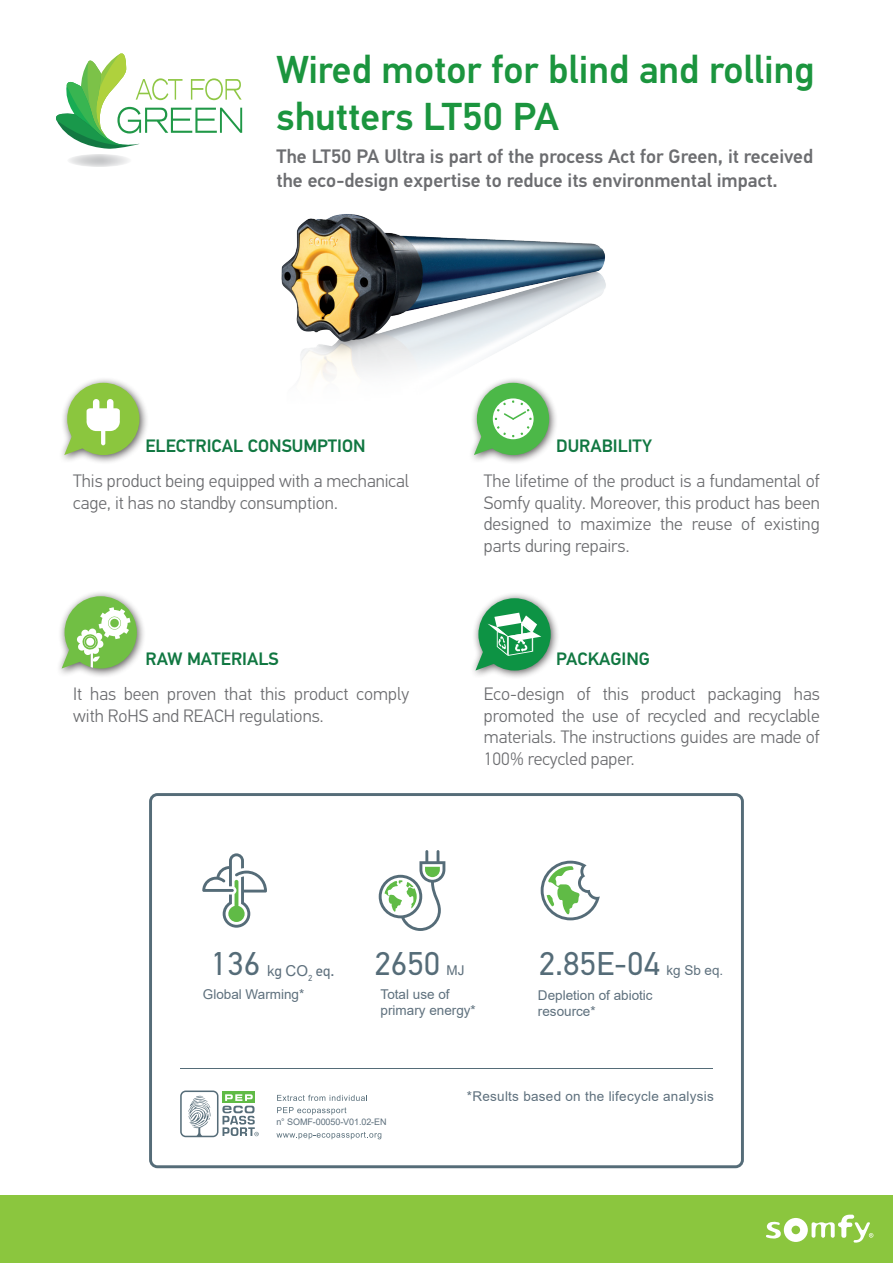
<style>
.page{position:relative;width:893px;height:1263px;background:#fff}
.page>*{position:absolute;margin:0;border:0;box-sizing:border-box;transform-origin:0 0}
.t1{font:500 39px/46.8px "PF Din Text Pro";color:#1b953e}
.t2{font:33px "PF Din Text Pro";color:#556c78}
.t3{font:500 19.5px/23.4px "PF Din Text Pro";color:#6c6d70}
.t4{font:300 18px/21.6px "PF Din Text Pro";color:#6c6d70}
.t5{font:500 18px "PF Din Text Pro";color:#107741}
.t6{font:13.5px/16.2px "Arial";color:#5e707d}
.t7{font:13.5px "Arial";letter-spacing:.02em;color:#5e707d}
.t8{font:9px "Arial";letter-spacing:-.01em;color:#5e707d}
.s1{font-size:15px;color:#5e707d}
.s2{font-family:"Arial";font-size:15px;color:#5e707d}
.s3{font-size:16.5px;color:#5e707d}
</style>
<div class="page">
<img style="left:281px;top:214px;width:325px;height:164px">
<div style="left:0;top:1196px;width:893px;height:67px;background:#8bc63e"></div>
<svg style="left:766px;top:1214px;width:107px;height:28px"></svg>
<svg style="left:149px;top:793px;width:595px;height:375px"></svg>
<svg style="left:277px;top:1095px;width:90px;height:6px"></svg>
<svg style="left:277px;top:1107px;width:69px;height:8px"></svg>
<svg style="left:276px;top:1132px;width:105px;height:7px"></svg>
<hr style="left:180px;top:1068px;width:533px;height:1px;background:#556c78">
<svg style="left:379px;top:850px;width:66px;height:81px"></svg>
<svg style="left:541px;top:861px;width:59px;height:59px"></svg>
<svg style="left:202px;top:853px;width:65px;height:75px"></svg>
<svg style="left:180px;top:1090px;width:79px;height:47px"></svg>
<svg style="left:56px;top:53px;width:186px;height:114px"></svg>
<div style="left:56px;top:590px;width:90px;height:88px;background:#231f20;opacity:.75"></div>
<svg style="left:62px;top:596px;width:75px;height:72px"></svg>
<div style="left:470px;top:592px;width:90px;height:88px;background:#231f20;opacity:.75"></div>
<div style="left:478px;top:598px;width:73px;height:72px;background:#0d9344;border-radius:50%"></div>
<svg style="left:475px;top:613px;width:66px;height:57px"></svg>
<div style="left:59px;top:376px;width:90px;height:88px;background:#231f20;opacity:.75"></div>
<div style="left:67px;top:383px;width:72px;height:72px;background:#8bc63e;border-radius:50%"></div>
<svg style="left:64px;top:408px;width:56px;height:47px"></svg>
<div style="left:93px;top:399px;width:6px;height:14px;background:#fff;border-radius:3px"></div>
<div style="left:107px;top:399px;width:6px;height:14px;background:#fff;border-radius:3px"></div>
<svg style="left:101px;top:428px;width:4px;height:17px"></svg>
<div style="left:468px;top:376px;width:90px;height:88px;background:#231f20;opacity:.75"></div>
<div style="left:477px;top:383px;width:72px;height:72px;background:#4cb848;border-radius:50%"></div>
<div style="left:493px;top:398px;width:41px;height:41px;background:#fff;border-radius:50%"></div>
<svg style="left:521px;top:426px;width:8px;height:9px"></svg>
<svg style="left:474px;top:426px;width:32px;height:29px"></svg>
<svg style="left:495px;top:400px;width:37px;height:20px"></svg>
<h1 class="t1" style="left:276px;top:47px;width:540px">Wired motor for blind and rolling shutters LT50 PA</h1>
<p class="t3" style="left:276px;top:145px;width:538px">The LT50 PA Ultra is part of the process Act for Green, it received the eco-design expertise to reduce its environmental impact.</p>
<p class="t5" style="left:145px;top:435px;width:222px">ELECTRICAL CONSUMPTION</p>
<p class="t5" style="left:556px;top:435px;width:97px">DURABILITY</p>
<p class="t4" style="left:73px;top:470px;width:337px">This product being equipped with a mechanical cage, it has no standby consumption.</p>
<p class="t4" style="left:484px;top:470px;width:337px;text-align:justify">The lifetime of the product is a fundamental of Somfy quality. Moreover, this product has been designed to maximize the reuse of existing parts during repairs.</p>
<p class="t5" style="left:145px;top:648px;width:135px">RAW MATERIALS</p>
<p class="t5" style="left:556px;top:648px;width:95px">PACKAGING</p>
<p class="t4" style="left:73px;top:683px;width:337px">It has been proven that this product comply with RoHS and REACH regulations.</p>
<p class="t4" style="left:484px;top:683px;width:337px;text-align:justify">Eco-design of this product packaging has promoted the use of recycled and recyclable materials. The instructions guides are made of 100% recycled paper.</p>
<h2 class="t2" style="left:211px;top:944px;width:231px">136 <span class="s1">kg</span> <span class="s2">CO</span><sub>2</sub> <span class="s1">eq</span><span class="s3">.</span> 2650</h2>
<h2 class="t2" style="left:539px;top:944px;width:123px">2.85E-04</h2>
<p class="t6" style="left:203px;top:986px;width:103px">Global Warming*</p>
<p class="t6" style="left:381px;top:986px;width:97px">Total use of primary energy*</p>
<p class="t6" style="left:538px;top:987px;width:116px">Depletion of abiotic resource*</p>
<p class="t6" style="left:446px;top:961px;width:19px">MJ</p>
<p class="t6" style="left:666px;top:962px;width:59px">kg Sb eq.</p>
<p class="t8" style="left:276px;top:1116px;width:112px">n° SOMF-00050-V01.02-EN</p>
<p class="t7" style="left:467px;top:1087px;width:248px">*Results based on the lifecycle analysis</p>
</div>
